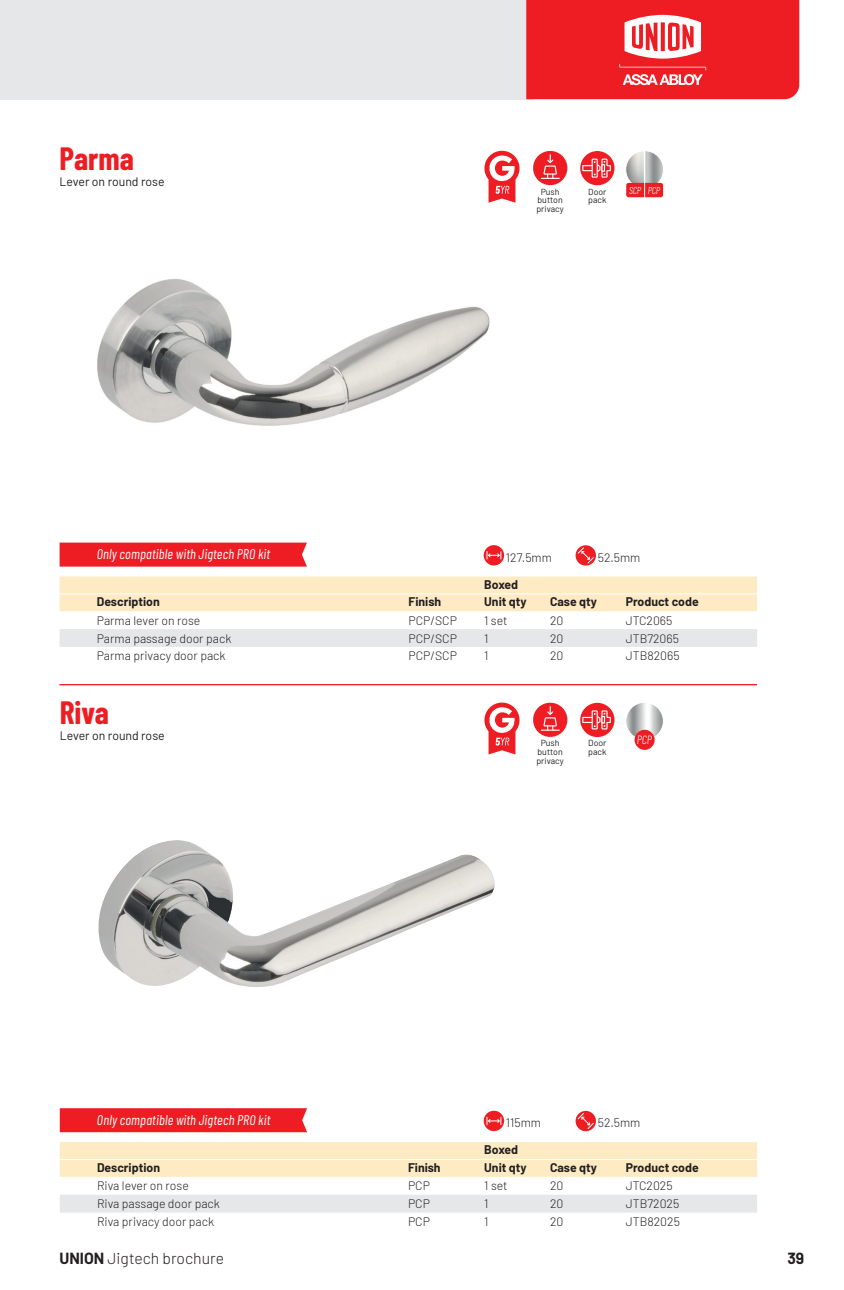
<style>
.page{position:relative;width:844px;height:1290px;background:#fff}
.page>*{position:absolute;margin:0;border:0;box-sizing:border-box;transform-origin:0 0}
.t1{font:700 31.5px "Barlow Condensed";color:#ee1d23}
.t2{font:300 15.75px "Barlow";color:#231f20}
.t3{font:700 15.75px "Barlow";color:#231f20}
.t4{font:italic 14px "Barlow Condensed";letter-spacing:.015em;color:#fff}
.t5{font:300 12.25px "Barlow";color:#231f20}
.t6{font:700 12.25px "Barlow";color:#231f20}
.t7{font:12.25px "Barlow";color:#231f20}
.t8{font:italic 300 11.9px "Barlow Condensed";color:#fff}
.t9{font:italic 300 9.97px "Barlow Condensed";letter-spacing:-.025em;color:#fff}
.t10{font:8.75px/8.8px "Barlow";color:#231f20;text-align:center}
.s1{font-weight:700}
</style>
<div class="page">
<hr style="left:60px;top:684px;width:696px;height:1px;background:#ee1d23">
<img style="left:98px;top:840px;width:397px;height:147px">
<img style="left:97px;top:278px;width:393px;height:148px">
<div style="left:60px;top:1142px;width:696px;height:35px;background:#feebc3"></div>
<div style="left:60px;top:1195px;width:696px;height:17px;background:#e6e7e9"></div>
<hr style="left:60px;top:1159px;width:348px;height:1px;background:#fff">
<hr style="left:408px;top:1159px;width:76px;height:1px;background:#fff">
<hr style="left:484px;top:1159px;width:66px;height:1px;background:#fff">
<hr style="left:550px;top:1159px;width:75px;height:1px;background:#fff">
<hr style="left:625px;top:1159px;width:131px;height:1px;background:#fff">
<img style="left:627px;top:704px;width:36px;height:34px">
<div style="left:625px;top:702px;width:38px;height:38px;border:1px solid #fff;border-radius:50%"></div>
<div style="left:634px;top:730px;width:20px;height:20px;background:#ee1d23;border-radius:50%"></div>
<div style="left:60px;top:576px;width:696px;height:35px;background:#feebc3"></div>
<div style="left:60px;top:629px;width:696px;height:18px;background:#e6e7e9"></div>
<hr style="left:60px;top:593px;width:348px;height:1px;background:#fff">
<hr style="left:408px;top:593px;width:76px;height:1px;background:#fff">
<hr style="left:484px;top:593px;width:66px;height:1px;background:#fff">
<hr style="left:550px;top:593px;width:75px;height:1px;background:#fff">
<hr style="left:625px;top:593px;width:131px;height:1px;background:#fff">
<svg style="left:626px;top:189px;width:38px;height:9px"></svg>
<svg style="left:626px;top:151px;width:38px;height:38px"></svg>
<div style="left:626px;top:183px;width:37px;height:14px;background:#ee1d23;border-radius:2px"></div>
<hr style="left:644px;top:151px;width:1px;height:48px;background:#fff">
<svg style="left:484px;top:702px;width:35px;height:52px"></svg>
<svg style="left:533px;top:702px;width:34px;height:35px"></svg>
<div style="left:580px;top:703px;width:34px;height:34px;background:#ee1d23;border-radius:50%"></div>
<div style="left:582px;top:717px;width:15px;height:6px;border:1px solid #fff"></div>
<div style="left:591px;top:710px;width:6px;height:19px;border:1px solid #fff"></div>
<svg style="left:593px;top:710px;width:18px;height:20px"></svg>
<svg style="left:484px;top:151px;width:35px;height:52px"></svg>
<svg style="left:533px;top:151px;width:34px;height:34px"></svg>
<div style="left:580px;top:151px;width:34px;height:34px;background:#ee1d23;border-radius:50%"></div>
<div style="left:582px;top:165px;width:15px;height:6px;border:1px solid #fff"></div>
<div style="left:591px;top:159px;width:6px;height:19px;border:1px solid #fff"></div>
<svg style="left:593px;top:158px;width:18px;height:20px"></svg>
<div style="left:483px;top:1111px;width:21px;height:20px;background:#ee1d23;border-radius:50%"></div>
<svg style="left:486px;top:1117px;width:15px;height:7px"></svg>
<svg style="left:575px;top:1111px;width:21px;height:20px"></svg>
<div style="left:60px;top:1108px;width:247px;height:24px;background:#ee1d23"></div>
<div style="left:483px;top:545px;width:21px;height:20px;background:#ee1d23;border-radius:50%"></div>
<svg style="left:486px;top:551px;width:15px;height:8px"></svg>
<svg style="left:575px;top:545px;width:21px;height:21px"></svg>
<svg style="left:60px;top:542px;width:247px;height:25px;background:#ee282d"></svg>
<div style="left:0;top:0;width:532px;height:99px;background:#e6e7e9"></div>
<svg style="left:526px;top:0;width:273px;height:99px;background:#ef3238"></svg>
<h1 class="t1" style="left:60px;top:137px;width:76px">Parma</h1>
<p class="t7" style="left:60px;top:173px;width:106px">Lever on round rose</p>
<p class="t10" style="left:536px;top:186px;width:29px">Push button privacy</p>
<p class="t10" style="left:588px;top:186px;width:20px;text-align:left">Door pack</p>
<p class="t9" style="left:628px;top:183px;width:33px">SCP PCP</p>
<p class="t4" style="left:97px;top:544px;width:175px">Only compatible with Jigtech PRO kit</p>
<p class="t5" style="left:506px;top:548px;width:47px">127.5mm</p>
<p class="t5" style="left:597px;top:548px;width:44px">52.5mm</p>
<p class="t6" style="left:484px;top:575px;width:35px">Boxed</p>
<p class="t6" style="left:97px;top:593px;width:64px">Description</p>
<p class="t6" style="left:408px;top:593px;width:34px">Finish</p>
<p class="t6" style="left:484px;top:593px;width:44px">Unit qty</p>
<p class="t6" style="left:550px;top:593px;width:48px">Case qty</p>
<p class="t6" style="left:625px;top:593px;width:74px">Product code</p>
<p class="t5" style="left:97px;top:611px;width:105px">Parma lever on rose</p>
<p class="t5" style="left:408px;top:611px;width:50px">PCP/SCP</p>
<p class="t5" style="left:484px;top:611px;width:25px">1 set</p>
<p class="t5" style="left:550px;top:611px;width:15px">20</p>
<p class="t5" style="left:625px;top:611px;width:48px">JTC2065</p>
<p class="t5" style="left:97px;top:629px;width:136px">Parma passage door pack</p>
<p class="t5" style="left:408px;top:629px;width:50px">PCP/SCP</p>
<p class="t5" style="left:484px;top:629px;width:6px">1</p>
<p class="t5" style="left:550px;top:629px;width:15px">20</p>
<p class="t5" style="left:625px;top:629px;width:55px">JTB72065</p>
<p class="t5" style="left:97px;top:647px;width:130px">Parma privacy door pack</p>
<p class="t5" style="left:408px;top:647px;width:50px">PCP/SCP</p>
<p class="t5" style="left:484px;top:647px;width:6px">1</p>
<p class="t5" style="left:550px;top:647px;width:15px">20</p>
<p class="t5" style="left:625px;top:647px;width:55px">JTB82065</p>
<h1 class="t1" style="left:60px;top:690px;width:51px">Riva</h1>
<p class="t7" style="left:60px;top:726px;width:106px">Lever on round rose</p>
<p class="t10" style="left:536px;top:738px;width:29px">Push button privacy</p>
<p class="t10" style="left:588px;top:738px;width:20px;text-align:left">Door pack</p>
<p class="t8" style="left:636px;top:731px;width:17px">PCP</p>
<p class="t4" style="left:97px;top:1110px;width:175px">Only compatible with Jigtech PRO kit</p>
<p class="t5" style="left:506px;top:1114px;width:37px">115mm</p>
<p class="t5" style="left:597px;top:1114px;width:44px">52.5mm</p>
<p class="t6" style="left:484px;top:1141px;width:35px">Boxed</p>
<p class="t6" style="left:97px;top:1158px;width:64px">Description</p>
<p class="t6" style="left:408px;top:1158px;width:34px">Finish</p>
<p class="t6" style="left:484px;top:1158px;width:44px">Unit qty</p>
<p class="t6" style="left:550px;top:1158px;width:48px">Case qty</p>
<p class="t6" style="left:625px;top:1158px;width:74px">Product code</p>
<p class="t5" style="left:97px;top:1177px;width:93px">Riva lever on rose</p>
<p class="t5" style="left:408px;top:1177px;width:23px">PCP</p>
<p class="t5" style="left:484px;top:1177px;width:25px">1 set</p>
<p class="t5" style="left:550px;top:1177px;width:15px">20</p>
<p class="t5" style="left:625px;top:1177px;width:48px">JTC2025</p>
<p class="t5" style="left:97px;top:1195px;width:124px">Riva passage door pack</p>
<p class="t5" style="left:408px;top:1195px;width:23px">PCP</p>
<p class="t5" style="left:484px;top:1195px;width:6px">1</p>
<p class="t5" style="left:550px;top:1195px;width:15px">20</p>
<p class="t5" style="left:625px;top:1195px;width:55px">JTB72025</p>
<p class="t5" style="left:97px;top:1213px;width:119px">Riva privacy door pack</p>
<p class="t5" style="left:408px;top:1213px;width:23px">PCP</p>
<p class="t5" style="left:484px;top:1213px;width:6px">1</p>
<p class="t5" style="left:550px;top:1213px;width:15px">20</p>
<p class="t5" style="left:625px;top:1213px;width:56px">JTB82025</p>
<p class="t2" style="left:60px;top:1246px;width:166px"><span class="s1">UNION</span> Jigtech brochure</p>
<p class="t3" style="left:787px;top:1246px;width:18px">39</p>
</div>
